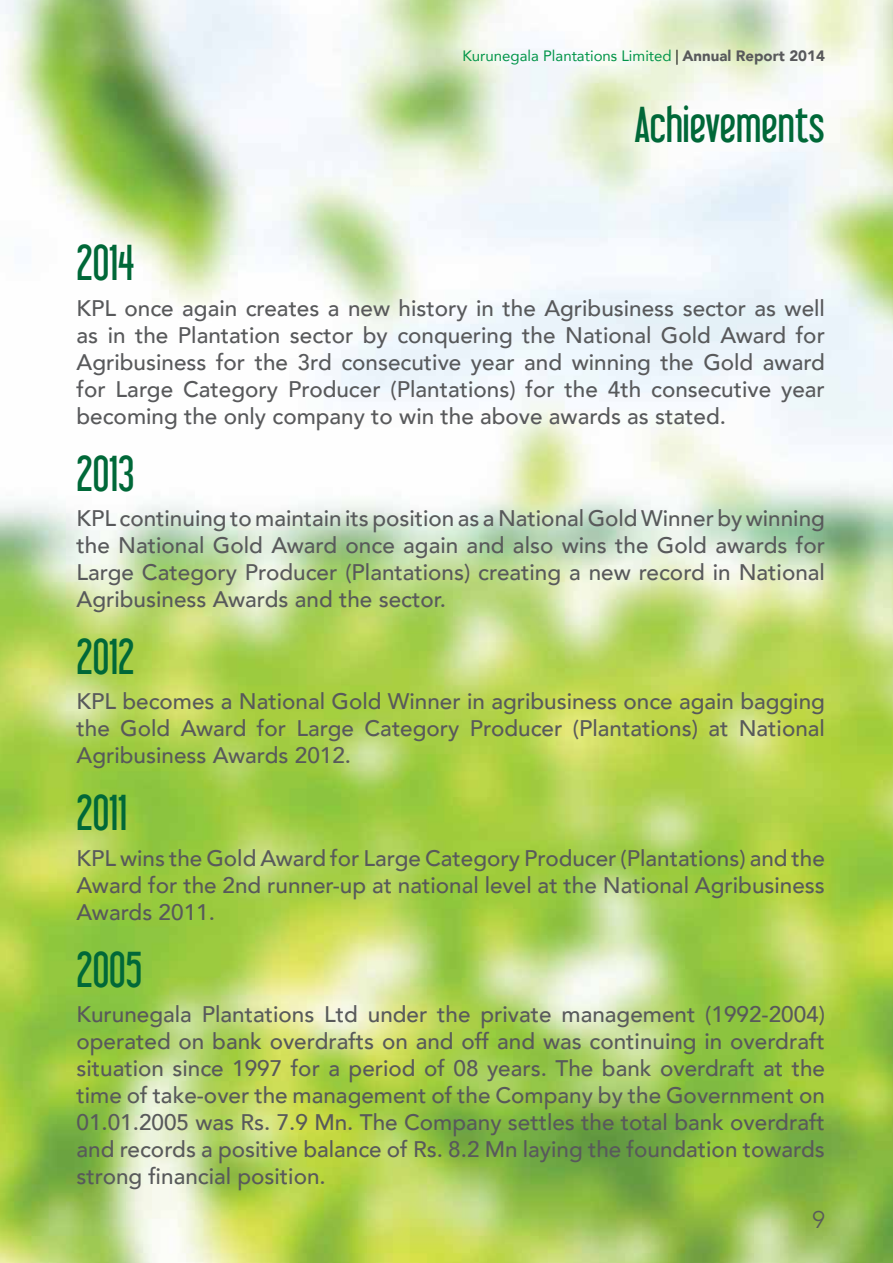
<style>
.page{position:relative;width:893px;height:1263px;background:#fff}
.page>*{position:absolute;margin:0;border:0;box-sizing:border-box;transform-origin:0 0}
.t1{font:45px "Libel Suit";color:#006838}
.t2{font:300 24px "Avenir";color:#58595b}
.t3{font:500 22.5px/27px "Avenir";color:#58595b;text-align:justify}
.t4{font:15px "Avenir";color:#009448}
.s1{font-family:"Minion Pro";color:#000}
.s2{font-weight:900;color:#58595b}
</style>
<div class="page">
<img style="left:0;top:0;width:893px;height:1263px">
<p class="t4" style="left:462px;top:43px;width:364px">Kurunegala Plantations Limited <span class="s1">|</span> <span class="s2">Annual Report 2014</span></p>
<h1 class="t1" style="left:634px;top:97px;width:192px">Achievements</h1>
<h1 class="t1" style="left:77px;top:236px;width:60px">2014</h1>
<p class="t3" style="left:77px;top:293px;width:750px">KPL once again creates a new history in the Agribusiness sector as well as in the Plantation sector by conquering the National Gold Award for Agribusiness for the 3rd consecutive year and winning the Gold award for Large Category Producer (Plantations) for the 4th consecutive year becoming the only company to win the above awards as stated.</p>
<h1 class="t1" style="left:77px;top:446px;width:59px">2013</h1>
<p class="t3" style="left:77px;top:504px;width:750px">KPL continuing to maintain its position as a National Gold Winner by winning the National Gold Award once again and also wins the Gold awards for Large Category Producer (Plantations) creating a new record in National Agribusiness Awards and the sector.</p>
<h1 class="t1" style="left:77px;top:629px;width:59px">2012</h1>
<p class="t3" style="left:77px;top:687px;width:750px">KPL becomes a National Gold Winner in agribusiness once again bagging the Gold Award for Large Category Producer (Plantations) at National Agribusiness Awards 2012.</p>
<h1 class="t1" style="left:77px;top:786px;width:52px">2011</h1>
<p class="t3" style="left:77px;top:843px;width:750px">KPL wins the Gold Award for Large Category Producer (Plantations) and the Award for the 2nd runner-up at national level at the National Agribusiness Awards 2011.</p>
<h1 class="t1" style="left:77px;top:942px;width:67px">2005</h1>
<p class="t3" style="left:77px;top:999px;width:750px">Kurunegala Plantations Ltd under the private management (1992-2004) operated on bank overdrafts on and off and was continuing in overdraft situation since 1997 for a period of 08 years. The bank overdraft at the time of take-over the management of the Company by the Government on 01.01.2005 was Rs. 7.9 Mn. The Company settles the total bank overdraft and records a positive balance of Rs. 8.2 Mn laying the foundation towards strong financial position.</p>
<p class="t2" style="left:812px;top:1206px;width:14px">9</p>
</div>
